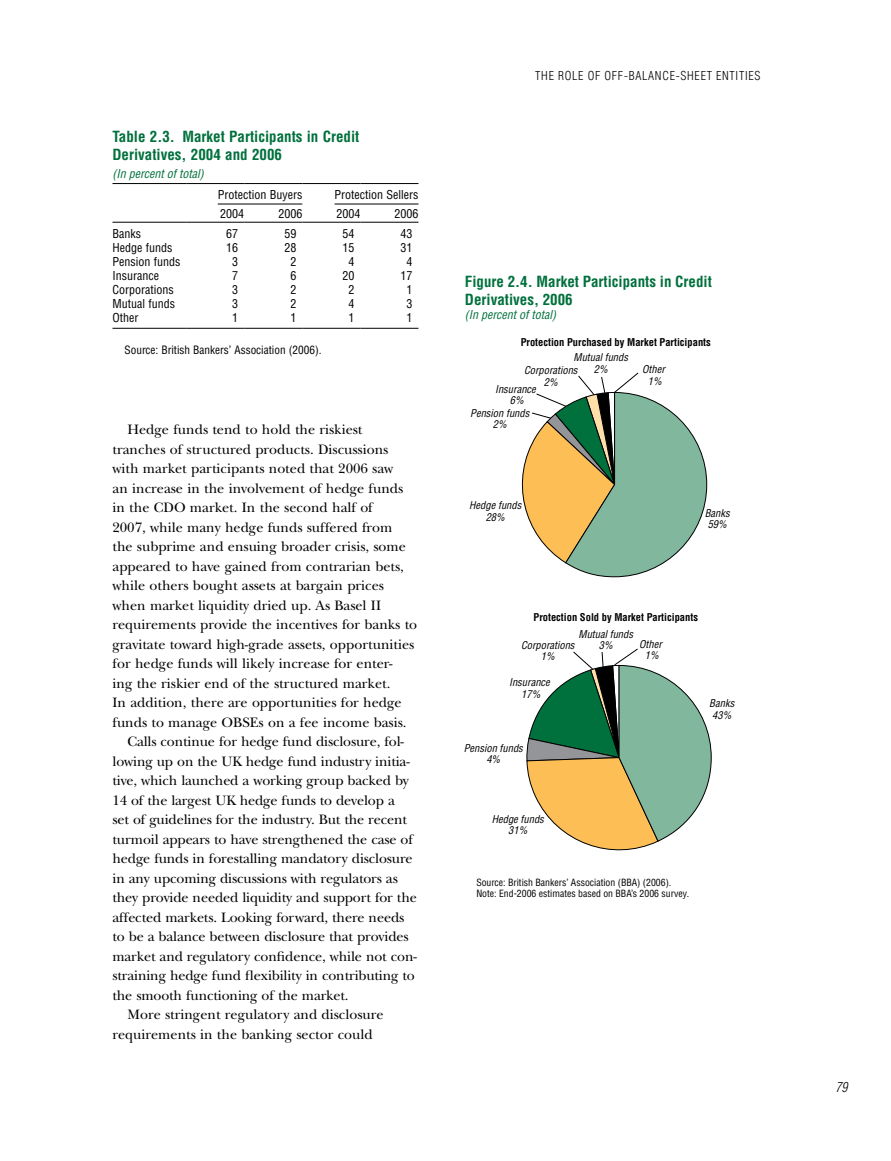
<style>
.page{position:relative;width:891px;height:1161px;background:#fff}
.page>*{position:absolute;margin:0;border:0;box-sizing:border-box;transform-origin:0 0}
.t1{font:700 condensed 15px/18px "Helvetica";color:#00703c}
.t2{font:14.25px "New Baskerville";color:#000}
.t3{font:italic 300 condensed 13.5px "Helvetica";color:#000}
.t4{font:condensed 12px "Helvetica";color:#000}
.t5{font:italic condensed 12px "Helvetica";color:#00703c}
.t6{font:300 condensed 12px "Helvetica";letter-spacing:.06em;color:#000}
.t7{font:condensed 11.25px "Helvetica";color:#000}
.t8{font:italic condensed 10.5px/11.2px "Helvetica";color:#000;text-align:center}
.t9{font:700 condensed 10.5px "Helvetica";color:#000}
.t10{font:condensed 9.75px/11.7px "Helvetica";color:#000}
.s1{font-style:italic}
</style>
<div class="page">
<svg style="left:521px;top:372px;width:191px;height:479px"></svg>
<hr style="left:112px;top:328px;width:74px;height:1px;background:#000">
<hr style="left:186px;top:328px;width:58px;height:1px;background:#000">
<hr style="left:244px;top:328px;width:58px;height:1px;background:#000">
<hr style="left:302px;top:328px;width:58px;height:1px;background:#000">
<hr style="left:360px;top:328px;width:58px;height:1px;background:#000">
<hr style="left:112px;top:183px;width:74px;height:1px;background:#000">
<hr style="left:186px;top:183px;width:58px;height:1px;background:#000">
<hr style="left:244px;top:183px;width:58px;height:1px;background:#000">
<hr style="left:302px;top:183px;width:58px;height:1px;background:#000">
<hr style="left:360px;top:183px;width:58px;height:1px;background:#000">
<hr style="left:112px;top:222px;width:74px;height:1px;background:#000">
<hr style="left:186px;top:222px;width:58px;height:1px;background:#000">
<hr style="left:244px;top:222px;width:58px;height:1px;background:#000">
<hr style="left:302px;top:222px;width:58px;height:1px;background:#000">
<hr style="left:360px;top:222px;width:58px;height:1px;background:#000">
<hr style="left:218px;top:204px;width:84px;height:1px;background:#000">
<hr style="left:335px;top:204px;width:83px;height:1px;background:#000">
<p class="t1" style="left:112px;top:128px;width:248px">Table 2.3. Market Participants in Credit<br>Derivatives, 2004 and 2006</p>
<p class="t5" style="left:112px;top:166px;width:93px">(In percent of total)</p>
<p class="t4" style="left:218px;top:187px;width:86px">Protection Buyers</p>
<p class="t4" style="left:335px;top:187px;width:85px">Protection Sellers</p>
<p class="t4" style="left:220px;top:206px;width:25px">2004</p>
<p class="t4" style="left:278px;top:206px;width:25px">2006</p>
<p class="t4" style="left:336px;top:206px;width:25px">2004</p>
<p class="t4" style="left:394px;top:206px;width:25px">2006</p>
<p class="t4" style="left:112px;top:226px;width:30px">Banks</p>
<p class="t4" style="left:226px;top:226px;width:13px">67</p>
<p class="t4" style="left:284px;top:226px;width:13px">59</p>
<p class="t4" style="left:342px;top:226px;width:13px">54</p>
<p class="t4" style="left:400px;top:226px;width:13px">43</p>
<p class="t4" style="left:112px;top:240px;width:61px">Hedge funds</p>
<p class="t4" style="left:226px;top:240px;width:13px">16</p>
<p class="t4" style="left:284px;top:240px;width:13px">28</p>
<p class="t4" style="left:342px;top:240px;width:13px">15</p>
<p class="t4" style="left:400px;top:240px;width:13px">31</p>
<p class="t4" style="left:112px;top:254px;width:69px">Pension funds</p>
<p class="t4" style="left:232px;top:254px;width:7px">3</p>
<p class="t4" style="left:290px;top:254px;width:7px">2</p>
<p class="t4" style="left:348px;top:254px;width:7px">4</p>
<p class="t4" style="left:406px;top:254px;width:7px">4</p>
<p class="t4" style="left:112px;top:268px;width:48px">Insurance</p>
<p class="t4" style="left:232px;top:268px;width:7px">7</p>
<p class="t4" style="left:290px;top:268px;width:7px">6</p>
<p class="t4" style="left:342px;top:268px;width:13px">20</p>
<p class="t4" style="left:400px;top:268px;width:13px">17</p>
<p class="t4" style="left:112px;top:282px;width:63px">Corporations</p>
<p class="t4" style="left:232px;top:282px;width:7px">3</p>
<p class="t4" style="left:290px;top:282px;width:7px">2</p>
<p class="t4" style="left:348px;top:282px;width:7px">2</p>
<p class="t4" style="left:406px;top:282px;width:7px">1</p>
<p class="t4" style="left:112px;top:296px;width:64px">Mutual funds</p>
<p class="t4" style="left:232px;top:296px;width:7px">3</p>
<p class="t4" style="left:290px;top:296px;width:7px">2</p>
<p class="t4" style="left:348px;top:296px;width:7px">4</p>
<p class="t4" style="left:406px;top:296px;width:7px">3</p>
<p class="t4" style="left:112px;top:310px;width:27px">Other</p>
<p class="t4" style="left:232px;top:310px;width:7px">1</p>
<p class="t4" style="left:290px;top:310px;width:7px">1</p>
<p class="t4" style="left:348px;top:310px;width:7px">1</p>
<p class="t4" style="left:406px;top:310px;width:7px">1</p>
<p class="t7" style="left:124px;top:343px;width:199px">Source: British Bankers’ Association (2006).</p>
<p class="t2" style="left:128px;top:421px;width:237px">Hedge funds tend to hold the riskiest</p>
<p class="t2" style="left:112px;top:440px;width:277px">tranches of structured products. Discussions</p>
<p class="t2" style="left:112px;top:460px;width:282px">with market participants noted that 2006 saw</p>
<p class="t2" style="left:112px;top:479px;width:292px">an increase in the involvement of hedge funds</p>
<p class="t2" style="left:112px;top:499px;width:262px">in the CDO market. In the second half of</p>
<p class="t2" style="left:112px;top:518px;width:282px">2007, while many hedge funds suffered from</p>
<p class="t2" style="left:112px;top:538px;width:295px">the subprime and ensuing broader crisis, some</p>
<p class="t2" style="left:112px;top:557px;width:293px">appeared to have gained from contrarian bets,</p>
<p class="t2" style="left:112px;top:577px;width:273px">while others bought assets at bargain prices</p>
<p class="t2" style="left:112px;top:596px;width:270px">when market liquidity dried up. As Basel II</p>
<p class="t2" style="left:112px;top:616px;width:306px">requirements provide the incentives for banks to</p>
<p class="t2" style="left:112px;top:635px;width:303px">gravitate toward high-grade assets, opportunities</p>
<p class="t2" style="left:112px;top:655px;width:282px">for hedge funds will likely increase for enter-</p>
<p class="t2" style="left:112px;top:674px;width:279px">ing the riskier end of the structured market.</p>
<p class="t2" style="left:112px;top:694px;width:291px">In addition, there are opportunities for hedge</p>
<p class="t2" style="left:112px;top:713px;width:296px">funds to manage OBSEs on a fee income basis.</p>
<p class="t2" style="left:128px;top:733px;width:278px">Calls continue for hedge fund disclosure, fol-</p>
<p class="t2" style="left:112px;top:752px;width:299px">lowing up on the UK hedge fund industry initia-</p>
<p class="t2" style="left:112px;top:772px;width:298px">tive, which launched a working group backed by</p>
<p class="t2" style="left:112px;top:791px;width:284px">14 of the largest UK hedge funds to develop a</p>
<p class="t2" style="left:112px;top:811px;width:296px">set of guidelines for the industry. But the recent</p>
<p class="t2" style="left:112px;top:830px;width:302px">turmoil appears to have strengthened the case of</p>
<p class="t2" style="left:112px;top:850px;width:302px">hedge funds in forestalling mandatory disclosure</p>
<p class="t2" style="left:112px;top:869px;width:287px">in any upcoming discussions with regulators as</p>
<p class="t2" style="left:112px;top:889px;width:306px">they provide needed liquidity and support for the</p>
<p class="t2" style="left:112px;top:908px;width:293px">affected markets. Looking forward, there needs</p>
<p class="t2" style="left:112px;top:928px;width:298px">to be a balance between disclosure that provides</p>
<p class="t2" style="left:112px;top:947px;width:306px">market and regulatory confidence, while not con-</p>
<p class="t2" style="left:112px;top:967px;width:304px">straining hedge fund flexibility in contributing to</p>
<p class="t2" style="left:112px;top:986px;width:238px">the smooth functioning of the market.</p>
<p class="t2" style="left:128px;top:1006px;width:258px">More stringent regulatory and disclosure</p>
<p class="t2" style="left:112px;top:1025px;width:262px">requirements in the banking sector could</p>
<p class="t6" style="left:535px;top:68px;width:227px">TH E ROLE OF OFF-BALANCE-SH EET ENTITIES</p>
<p class="t1" style="left:465px;top:273px;width:249px">Figure 2.4. Market Participants in Credit<br>Derivatives, 2006</p>
<p class="t5" style="left:465px;top:307px;width:93px">(In percent of total)</p>
<p class="t9" style="left:521px;top:336px;width:192px">Protection Purchased by Market Participants</p>
<p class="t8" style="left:574px;top:352px;width:56px">Mutual funds<br>2%</p>
<p class="t8" style="left:524px;top:365px;width:55px">Corporations<br>2%</p>
<p class="t8" style="left:495px;top:383px;width:42px">Insurance<br>6%</p>
<p class="t8" style="left:470px;top:407px;width:61px">Pension funds<br>2%</p>
<p class="t8" style="left:642px;top:364px;width:24px">Other<br>1%</p>
<p class="t8" style="left:469px;top:500px;width:54px">Hedge funds<br>28%</p>
<p class="t8" style="left:705px;top:507px;width:27px;text-align:left">Banks<br>59%</p>
<p class="t9" style="left:534px;top:611px;width:166px">Protection Sold by Market Participants</p>
<p class="t8" style="left:579px;top:628px;width:56px">Mutual funds<br>3%</p>
<p class="t8" style="left:639px;top:638px;width:24px">Other<br>1%</p>
<p class="t8" style="left:521px;top:639px;width:55px">Corporations<br>1%</p>
<p class="t8" style="left:509px;top:677px;width:42px">Insurance<br>17%</p>
<p class="t8" style="left:464px;top:742px;width:61px">Pension funds<br>4%</p>
<p class="t8" style="left:492px;top:813px;width:54px">Hedge funds<br>31%</p>
<p class="t10" style="left:476px;top:876px;width:214px">Source: British Bankers’ Association (BBA) (2006)<span class="s1">.<br></span>Note: End-2006 estimates based on BBA’s 2006 survey.</p>
<p class="t8" style="left:709px;top:698px;width:27px;text-align:left">Banks<br>43%</p>
<p class="t3" style="left:836px;top:1079px;width:7px">79</p>
</div>
